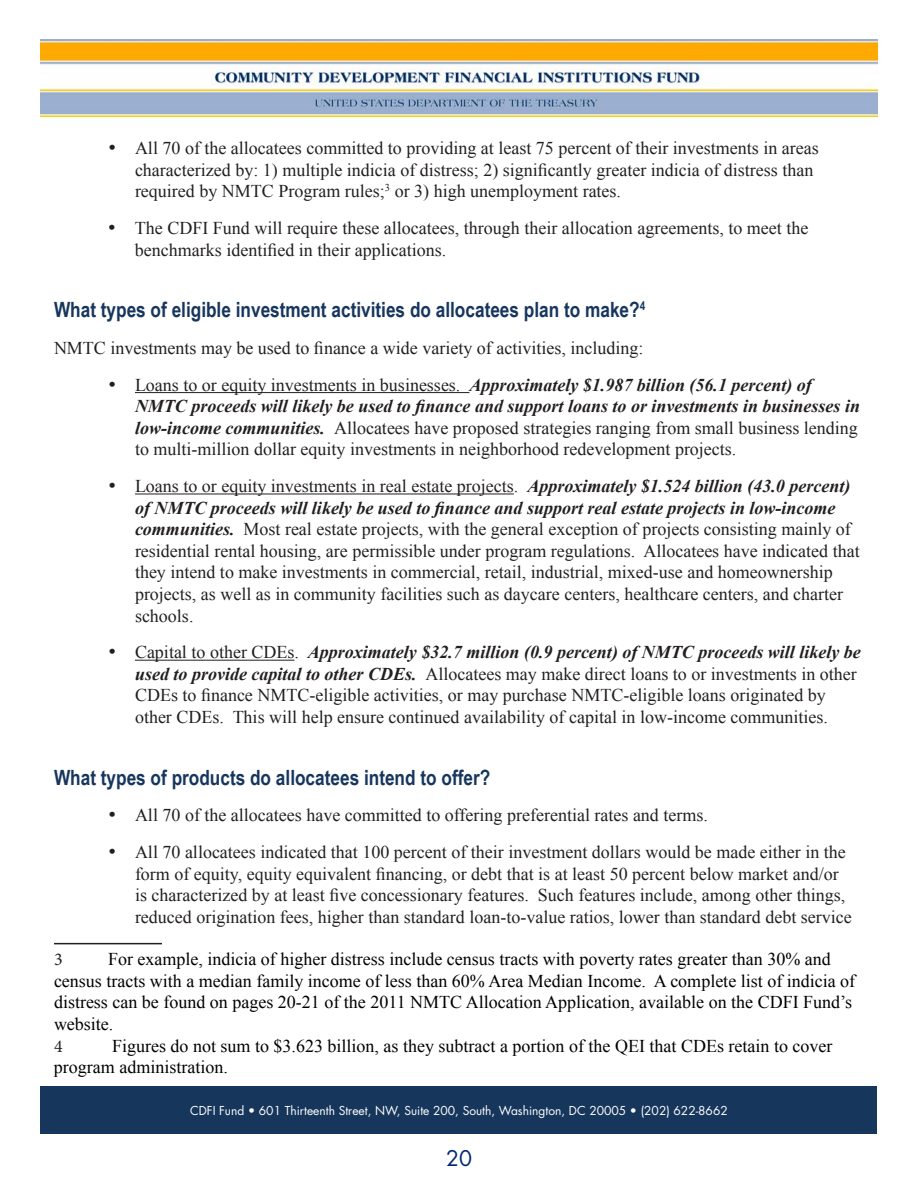
<style>
.page{position:relative;width:918px;height:1188px;background:#fff}
.page>*{position:absolute;margin:0;border:0;box-sizing:border-box;transform-origin:0 0}
.t1{font:700 21px "Arial Narrow";color:#17365d}
.t2{font:21px "Futura";color:#002673}
.t3{font:18px/21.6px "Times New Roman";color:#231f20}
.t4{font:18px/21.6px "Times New Roman";color:#000}
.t5{font:18px "Minion Pro";color:#231f20}
.t6{font:12px "Futura";color:#fff}
.s1{font-weight:700;font-style:italic}
</style>
<div class="page">
<img style="left:40px;top:39px;width:838px;height:77px">
<div style="left:40px;top:1086px;width:838px;height:48px;background:#16365c"></div>
<hr style="left:135px;top:392px;width:334px;height:1px;background:#231f20">
<hr style="left:135px;top:494px;width:379px;height:1px;background:#231f20">
<hr style="left:135px;top:660px;width:159px;height:1px;background:#231f20">
<hr style="left:54px;top:943px;width:108px;height:1px;background:#231f20">
<p class="t3" style="left:135px;top:137px;width:685px;text-indent:-27px">• All 70 of the allocatees committed to providing at least 75 percent of their investments in areas characterized by: 1) multiple indicia of distress; 2) significantly greater indicia of distress than required by NMTC Program rules;<sup>3</sup> or 3) high unemployment rates.</p>
<p class="t3" style="left:135px;top:217px;width:675px;text-indent:-27px">• The CDFI Fund will require these allocatees, through their allocation agreements, to meet the benchmarks identified in their applications.</p>
<p class="t1" style="left:54px;top:294px;width:593px">What types of eligible investment activities do allocatees plan to make?<sup>4</sup></p>
<p class="t3" style="left:54px;top:337px;width:591px">NMTC investments may be used to finance a wide variety of activities, including:</p>
<p class="t3" style="left:135px;top:374px;width:727px;text-indent:-27px">• Loans to or equity investments in businesses. <span class="s1">Approximately $1.987 billion (56.1 percent) of NMTC proceeds will likely be used to finance and support loans to or investments in businesses in low-income communities.</span> Allocatees have proposed strategies ranging from small business lending to multi-million dollar equity investments in neighborhood redevelopment projects.</p>
<p class="t3" style="left:135px;top:475px;width:726px;text-indent:-27px">• Loans to or equity investments in real estate projects. <span class="s1">Approximately $1.524 billion (43.0 percent) of NMTC proceeds will likely be used to finance and support real estate projects in low-income communities.</span> Most real estate projects, with the general exception of projects consisting mainly of residential rental housing, are permissible under program regulations. Allocatees have indicated that they intend to make investments in commercial, retail, industrial, mixed-use and homeownership projects, as well as in community facilities such as daycare centers, healthcare centers, and charter schools.</p>
<p class="t3" style="left:135px;top:641px;width:727px;text-indent:-27px">• Capital to other CDEs. <span class="s1">Approximately $32.7 million (0.9 percent) of NMTC proceeds will likely be used to provide capital to other CDEs.</span> Allocatees may make direct loans to or investments in other CDEs to finance NMTC-eligible activities, or may purchase NMTC-eligible loans originated by other CDEs. This will help ensure continued availability of capital in low-income communities.</p>
<p class="t1" style="left:54px;top:762px;width:438px">What types of products do allocatees intend to offer?</p>
<p class="t3" style="left:108px;top:804px;width:601px">• All 70 of the allocatees have committed to offering preferential rates and terms.</p>
<p class="t3" style="left:135px;top:841px;width:718px;text-indent:-27px">• All 70 allocatees indicated that 100 percent of their investment dollars would be made either in the form of equity, equity equivalent financing, or debt that is at least 50 percent below market and/or is characterized by at least five concessionary features. Such features include, among other things, reduced origination fees, higher than standard loan-to-value ratios, lower than standard debt service</p>
<p class="t5" style="left:54px;top:947px;width:10px">3</p>
<p class="t4" style="left:54px;top:948px;width:803px;text-indent:54px">For example, indicia of higher distress include census tracts with poverty rates greater than 30% and census tracts with a median family income of less than 60% Area Median Income. A complete list of indicia of distress can be found on pages 20-21 of the 2011 NMTC Allocation Application, available on the CDFI Fund’s website.</p>
<p class="t5" style="left:54px;top:1034px;width:10px">4</p>
<p class="t4" style="left:54px;top:1035px;width:780px;text-indent:58px">Figures do not sum to $3.623 billion, as they subtract a portion of the QEI that CDEs retain to cover program administration.</p>
<p class="t6" style="left:190px;top:1103px;width:539px">CDFI Fund • 601 Thirteenth Street, NW, Suite 200, South, Washington, DC 20005 • (202) 622-8662</p>
<p class="t2" style="left:446px;top:1145px;width:27px">20</p>
</div>
